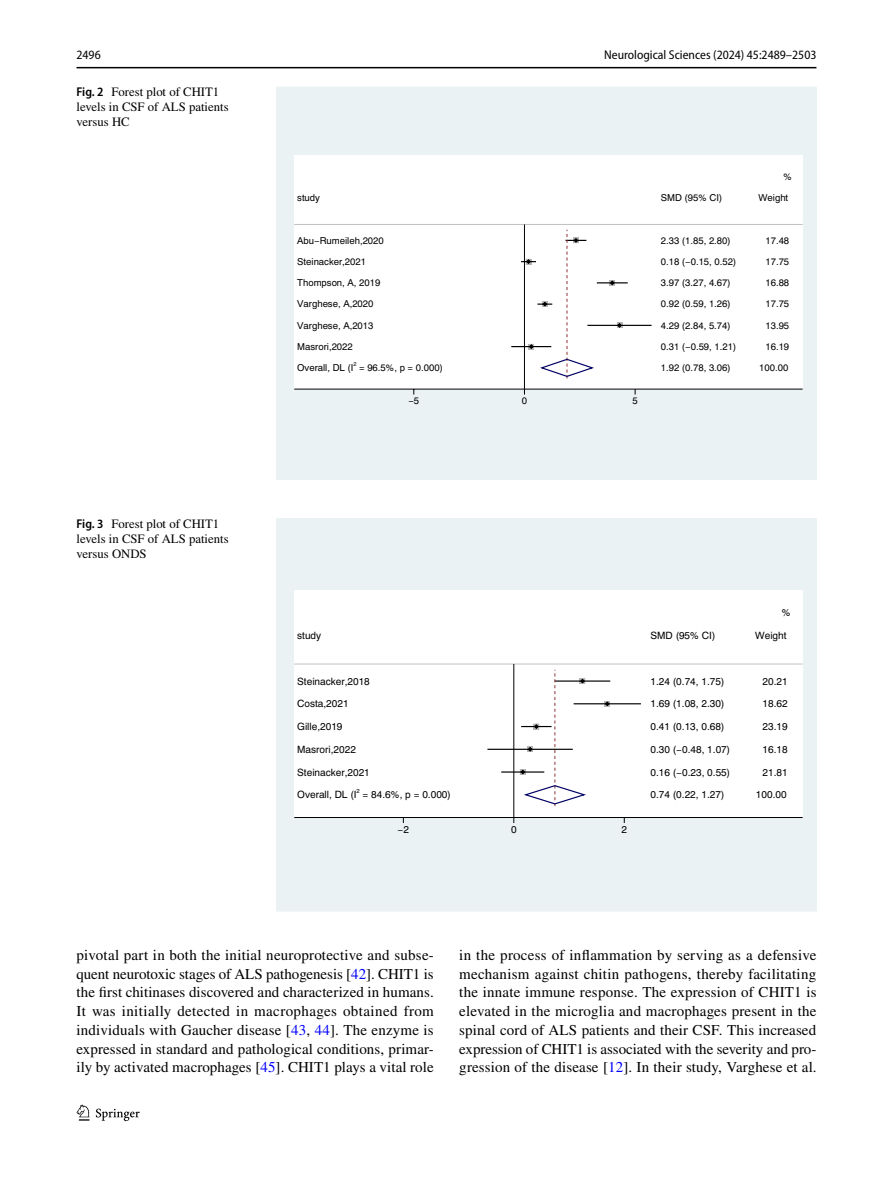
<style>
.page{position:relative;width:893px;height:1187px;background:#fff}
.page>*{position:absolute;margin:0;border:0;box-sizing:border-box;transform-origin:0 0}
.t1{font:15px/18.8px "STIX";letter-spacing:.005em;color:#000;text-align:justify}
.t2{font:12.75px/15px "STIX";color:#000}
.t3{font:semi-condensed 12.75px "Myriad Pro";color:#000}
.t4{font:10.05px "Helvetica 2";color:#000}
.t5{font:9.6px "Helvetica";color:#000}
.t6{font:5.85px "Helvetica 2";color:#000}
.t7{font:5.55px "Helvetica";color:#000}
.s1{font-family:"Myriad Pro";font-weight:600;font-stretch:semi-condensed}
.s2{color:#00f}
</style>
<div class="page">
<hr style="left:77px;top:67px;width:739px;height:1px;background:#000">
<svg style="left:77px;top:1104px;width:12px;height:16px"></svg>
<svg style="left:96px;top:1108px;width:44px;height:12px"></svg>
<div style="left:276px;top:87px;width:540px;height:392px;background:#eaf2f3"></div>
<div style="left:294px;top:155px;width:509px;height:234px;background:#fff"></div>
<hr style="left:294px;top:224px;width:509px;height:1px;background:#c0c0c0">
<hr style="left:597px;top:282px;width:31px;height:1px;background:#000">
<hr style="left:587px;top:325px;width:65px;height:1px;background:#000">
<hr style="left:511px;top:346px;width:40px;height:1px;background:#000">
<hr style="left:524px;top:224px;width:1px;height:165px;background:#000">
<svg style="left:616px;top:322px;width:7px;height:6px"></svg>
<svg style="left:609px;top:280px;width:6px;height:6px"></svg>
<svg style="left:521px;top:230px;width:75px;height:148px"></svg>
<hr style="left:294px;top:388px;width:509px;height:1px;background:#000">
<div style="left:276px;top:518px;width:540px;height:393px;background:#eaf2f3"></div>
<div style="left:294px;top:590px;width:509px;height:227px;background:#fff"></div>
<hr style="left:294px;top:663px;width:509px;height:1px;background:#c0c0c0">
<hr style="left:555px;top:680px;width:55px;height:1px;background:#000">
<hr style="left:574px;top:703px;width:67px;height:1px;background:#000">
<hr style="left:487px;top:748px;width:86px;height:1px;background:#000">
<hr style="left:501px;top:771px;width:43px;height:1px;background:#000">
<hr style="left:513px;top:664px;width:1px;height:153px;background:#000">
<svg style="left:604px;top:701px;width:6px;height:6px"></svg>
<svg style="left:520px;top:669px;width:68px;height:137px"></svg>
<hr style="left:294px;top:817px;width:509px;height:1px;background:#000">
<p class="t3" style="left:77px;top:48px;width:26px">2496</p>
<p class="t3" style="left:604px;top:48px;width:214px">Neurological Sciences (2024) 45:2489–2503</p>
<p class="t2" style="left:77px;top:85px;width:154px"><span class="s1">Fig. 2</span> Forest plot of CHIT1 levels in CSF of ALS patients versus HC</p>
<p class="t2" style="left:77px;top:517px;width:154px"><span class="s1">Fig. 3</span> Forest plot of CHIT1 levels in CSF of ALS patients versus ONDS</p>
<p class="t5" style="left:783px;top:171px;width:10px">%</p>
<p class="t5" style="left:297px;top:192px;width:24px">study</p>
<p class="t5" style="left:661px;top:192px;width:63px">SMD (95% CI)</p>
<p class="t5" style="left:759px;top:192px;width:31px">Weight</p>
<p class="t5" style="left:297px;top:234px;width:88px">Abu−Rumeileh,2020</p>
<p class="t5" style="left:661px;top:234px;width:71px">2.33 (1.85, 2.80)</p>
<p class="t5" style="left:765px;top:234px;width:25px">17.48</p>
<p class="t5" style="left:297px;top:256px;width:70px">Steinacker,2021</p>
<p class="t5" style="left:661px;top:256px;width:77px">0.18 (−0.15, 0.52)</p>
<p class="t5" style="left:765px;top:256px;width:25px">17.75</p>
<p class="t5" style="left:297px;top:277px;width:85px">Thompson, A, 2019</p>
<p class="t5" style="left:661px;top:277px;width:71px">3.97 (3.27, 4.67)</p>
<p class="t5" style="left:765px;top:277px;width:25px">16.88</p>
<p class="t5" style="left:297px;top:298px;width:78px">Varghese, A,2020</p>
<p class="t5" style="left:661px;top:298px;width:71px">0.92 (0.59, 1.26)</p>
<p class="t5" style="left:765px;top:298px;width:25px">17.75</p>
<p class="t5" style="left:297px;top:319px;width:78px">Varghese, A,2013</p>
<p class="t5" style="left:661px;top:319px;width:71px">4.29 (2.84, 5.74)</p>
<p class="t5" style="left:765px;top:319px;width:25px">13.95</p>
<p class="t5" style="left:297px;top:340px;width:57px">Masrori,2022</p>
<p class="t5" style="left:661px;top:340px;width:77px">0.31 (−0.59, 1.21)</p>
<p class="t5" style="left:765px;top:340px;width:25px">16.19</p>
<p class="t5" style="left:297px;top:362px;width:58px">Overall, DL (I</p>
<p class="t7" style="left:353px;top:361px;width:5px">2</p>
<p class="t5" style="left:359px;top:362px;width:85px">= 96.5%, p = 0.000)</p>
<p class="t5" style="left:661px;top:362px;width:71px">1.92 (0.78, 3.06)</p>
<p class="t5" style="left:759px;top:362px;width:31px">100.00</p>
<p class="t5" style="left:408px;top:394px;width:12px">−5</p>
<p class="t5" style="left:522px;top:394px;width:7px">0</p>
<p class="t5" style="left:632px;top:394px;width:7px">5</p>
<p class="t4" style="left:782px;top:606px;width:10px">%</p>
<p class="t4" style="left:297px;top:629px;width:26px">study</p>
<p class="t4" style="left:651px;top:629px;width:66px">SMD (95% CI)</p>
<p class="t4" style="left:755px;top:629px;width:33px">Weight</p>
<p class="t4" style="left:297px;top:675px;width:74px">Steinacker,2018</p>
<p class="t4" style="left:651px;top:675px;width:75px">1.24 (0.74, 1.75)</p>
<p class="t4" style="left:763px;top:675px;width:27px">20.21</p>
<p class="t4" style="left:297px;top:697px;width:53px">Costa,2021</p>
<p class="t4" style="left:651px;top:697px;width:75px">1.69 (1.08, 2.30)</p>
<p class="t4" style="left:763px;top:697px;width:27px">18.62</p>
<p class="t4" style="left:297px;top:720px;width:47px">Gille,2019</p>
<p class="t4" style="left:651px;top:720px;width:75px">0.41 (0.13, 0.68)</p>
<p class="t4" style="left:763px;top:720px;width:27px">23.19</p>
<p class="t4" style="left:297px;top:743px;width:60px">Masrori,2022</p>
<p class="t4" style="left:651px;top:743px;width:81px">0.30 (−0.48, 1.07)</p>
<p class="t4" style="left:763px;top:743px;width:27px">16.18</p>
<p class="t4" style="left:297px;top:765px;width:74px">Steinacker,2021</p>
<p class="t4" style="left:651px;top:765px;width:81px">0.16 (−0.23, 0.55)</p>
<p class="t4" style="left:763px;top:765px;width:27px">21.81</p>
<p class="t4" style="left:297px;top:788px;width:61px">Overall, DL (I</p>
<p class="t6" style="left:356px;top:787px;width:5px">2</p>
<p class="t4" style="left:363px;top:788px;width:90px">= 84.6%, p = 0.000)</p>
<p class="t4" style="left:651px;top:788px;width:75px">0.74 (0.22, 1.27)</p>
<p class="t4" style="left:756px;top:788px;width:32px">100.00</p>
<p class="t4" style="left:398px;top:823px;width:13px">−2</p>
<p class="t4" style="left:511px;top:823px;width:7px">0</p>
<p class="t4" style="left:621px;top:823px;width:7px">2</p>
<p class="t1" style="left:77px;top:946px;width:359px">pivotal part in both the initial neuroprotective and subse&shy;quent neurotoxic stages of ALS pathogenesis [<span class="s2">42</span>]. CHIT1 is the first chitinases discovered and characterized in humans.<br>It was initially detected in macrophages obtained from individuals with Gaucher disease [<span class="s2">43</span>, <span class="s2">44</span>]. The enzyme is expressed in standard and pathological conditions, primar&shy;ily by activated macrophages [<span class="s2">45</span>]. CHIT1 plays a vital role</p>
<p class="t1" style="left:459px;top:946px;width:359px">in the process of inflammation by serving as a defensive mechanism against chitin pathogens, thereby facilitating the innate immune response. The expression of CHIT1 is elevated in the microglia and macrophages present in the spinal cord of ALS patients and their CSF. This increased expression of CHIT1 is associated with the severity and pro&shy;gression of the disease [<span class="s2">12</span>]. In their study, Varghese et al.</p>
</div>
